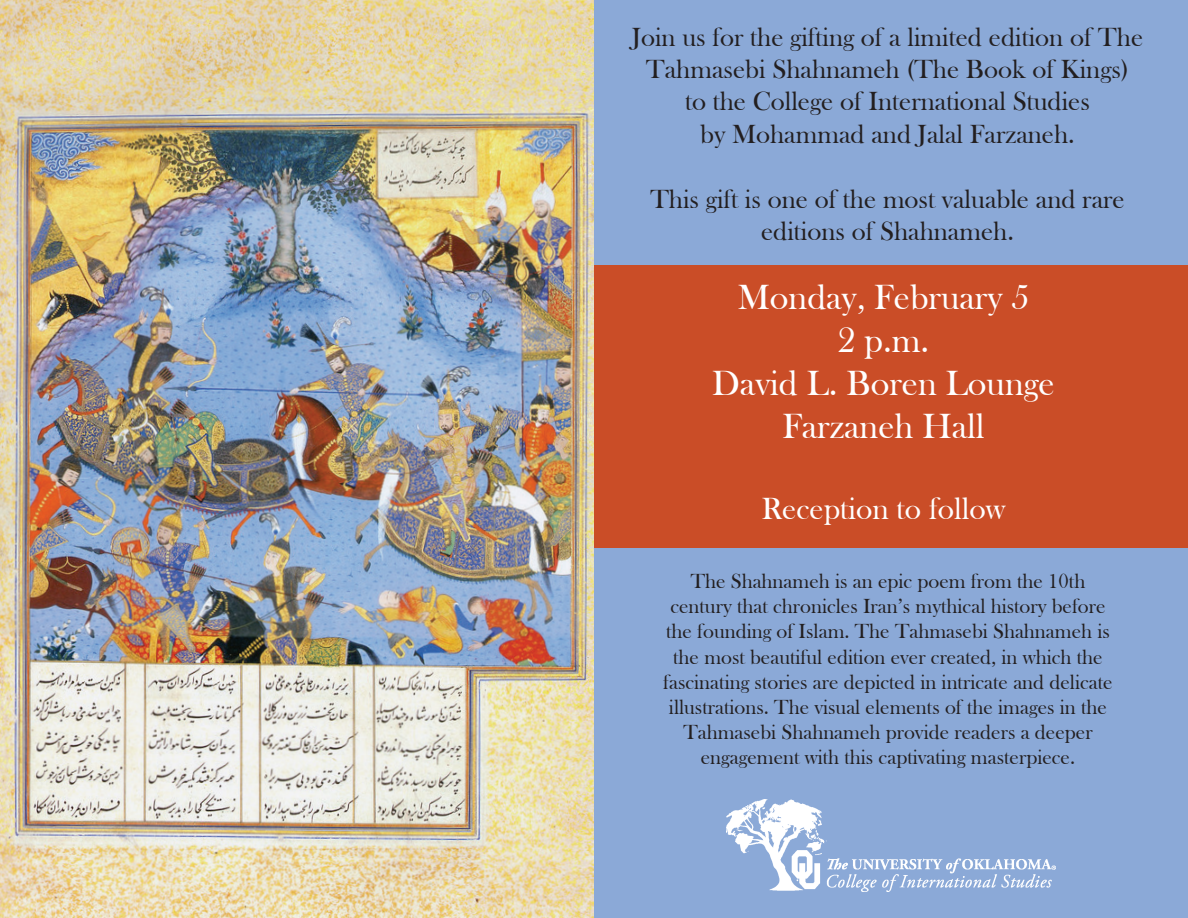
<style>
.page{position:relative;width:1188px;height:918px;background:#fff}
.page>*{position:absolute;margin:0;border:0;box-sizing:border-box;transform-origin:0 0}
.t1{font:36px/43.2px "Bask Old Face";color:#fff;text-align:center}
.t2{font:31.5px "Bask Old Face";color:#fff}
.t3{font:27px/32.4px "Bask Old Face";color:#231f20;text-align:center}
.t4{font:21px/25.2px "Bask Old Face";color:#231f20;text-align:center}
</style>
<div class="page">
<div style="left:577px;top:0;width:611px;height:918px;background:#8ba9d7"></div>
<div style="left:594px;top:265px;width:594px;height:283px;background:#ca4d27"></div>
<img style="left:0;top:0;width:594px;height:918px">
<img style="left:727px;top:799px;width:329px;height:93px">
<p class="t3" style="left:632px;top:21px;width:513px">Join us for the gifting of a limited edition of The Tahmasebi Shahnameh (The Book of Kings)<br>to the College of International Studies<br>by Mohammad and Jalal Farzaneh.</p>
<p class="t3" style="left:650px;top:183px;width:476px">This gift is one of the most valuable and rare editions of Shahnameh.</p>
<h1 class="t1" style="left:712px;top:276px;width:344px">Monday, February 5<br>2 p.m.<br>David L. Boren Lounge<br>Farzaneh Hall</h1>
<h2 class="t2" style="left:762px;top:492px;width:245px">Reception to follow</h2>
<p class="t4" style="left:663px;top:569px;width:451px">The Shahnameh is an epic poem from the 10th century that chronicles Iran’s mythical history before the founding of Islam. The Tahmasebi Shahnameh is the most beautiful edition ever created, in which the fascinating stories are depicted in intricate and delicate illustrations. The visual elements of the images in the Tahmasebi Shahnameh provide readers a deeper engagement with this captivating masterpiece.</p>
</div>
